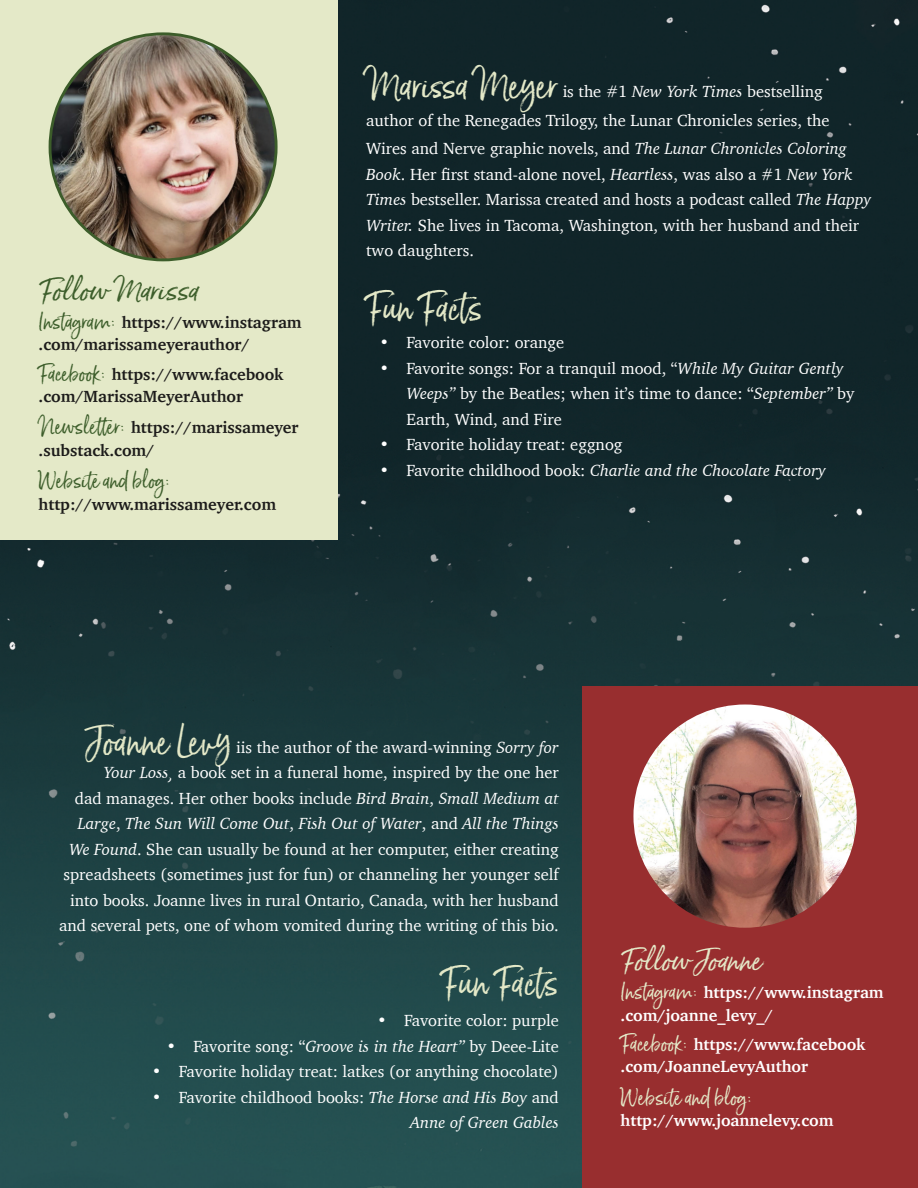
<style>
.page{position:relative;width:918px;height:1188px;background:#fff}
.page>*{position:absolute;margin:0;border:0;box-sizing:border-box;transform-origin:0 0}
.t1{font:36px "Born Ready Upright";color:#e4e9c8}
.t2{font:27px "Born Ready Slanted";color:#3c5d2a}
.t3{font:27px "Born Ready Slanted";color:#e4e9c8}
.t4{font:21px "Born Ready Upright";color:#3c5d2a}
.t5{font:21px "Born Ready Upright";color:#e4e9c8}
.t6{font:16.5px/25.5px "Charter";color:#fff}
.t7{font:700 16.5px/22.5px "Charter";color:#1c1b1a}
.t8{font:700 16.5px/22.5px "Charter";color:#fff}
.t9{font:italic 16.5px/25.5px "Charter";color:#fff;text-align:right}
.s1{font-family:"Born Ready Upright";font-weight:400;font-size:21px;color:#3c5d2a}
.s2{font-family:"Born Ready Upright";font-size:36px;color:#e4e9c8}
.s3{font-style:italic}
.s4{font-style:normal}
.s5{font-family:"Born Ready Upright";font-weight:400;font-size:21px;color:#e4e9c8}
</style>
<div class="page">
<img style="left:0;top:0;width:918px;height:1188px">
<div style="left:0;top:0;width:338px;height:540px;background:#e4e9c8"></div>
<div style="left:582px;top:687px;width:336px;height:501px;background:#982e2f"></div>
<img style="left:50px;top:34px;width:226px;height:226px;border-radius:113px">
<img style="left:632px;top:703px;width:226px;height:226px;border-radius:113px">
<h2 class="t2" style="left:39px;top:273px;width:162px">Follow Marissa</h2>
<p class="t7" style="left:39px;top:311px;width:265px"><span class="s1">Instagram:</span> https://www.instagram .com/marissameyerauthor/</p>
<p class="t7" style="left:39px;top:362px;width:246px"><span class="s1">Facebook:</span> https://www.facebook .com/MarissaMeyerAuthor</p>
<p class="t7" style="left:39px;top:416px;width:261px"><span class="s1">Newsletter:</span> https://marissameyer .substack.com/</p>
<p class="t4" style="left:39px;top:468px;width:134px">Website and blog:</p>
<p class="t7" style="left:39px;top:493px;width:239px">http://www.marissameyer.com</p>
<p class="t6" style="left:366px;top:77px;width:482px;line-height:28.5px"><span class="s2">Marissa Me</span><sup>y</sup><span class="s2">er</span> is the #1 <span class="s3">New York Times</span> bestselling author of the Renegades Trilogy, the Lunar Chronicles series, the<br>Wires and Nerve graphic novels, and <span class="s3">The Lunar Chronicles Coloring</span></p>
<p class="t6" style="left:366px;top:161px;width:507px"><span class="s3">Book</span>. Her first stand-alone novel, <span class="s3">Heartless</span>, was also a #1 <span class="s3">New York Times</span> bestseller. Marissa created and hosts a podcast called <span class="s3">The Happy Writer.</span> She lives in Tacoma, Washington, with her husband and their two daughters.</p>
<h1 class="t1" style="left:366px;top:286px;width:118px">Fun Facts</h1>
<p class="t6" style="left:380px;top:330px;width:186px">• Favorite color: orange</p>
<p class="t6" style="left:407px;top:355px;width:449px;text-indent:-27px">• Favorite songs: For a tranquil mood, “<span class="s3">While My Guitar Gently<br>Weeps”</span> by the Beatles; when it’s time to dance: “<span class="s3">September”</span> by<br>Earth, Wind, and Fire</p>
<p class="t6" style="left:380px;top:432px;width:244px">• Favorite holiday treat: eggnog</p>
<p class="t9" style="left:380px;top:457px;width:448px"><span class="s4">• Favorite childhood book:</span> Charlie and the Chocolate Factory</p>
<p class="t6" style="left:59px;top:734px;width:501px;text-align:right"><span class="s2">Joanne Lev</span><sup>y</sup> iis the author of the award-winning <span class="s3">Sorry for Your Loss,</span> a book set in a funeral home, inspired by the one her<br>dad manages. Her other books include <span class="s3">Bird Brain</span>, <span class="s3">Small Medium at Large</span>, <span class="s3">The Sun Will Come Out</span>, <span class="s3">Fish Out of Water</span>, and <span class="s3">All the Things We Found</span>. She can usually be found at her computer, either creating spreadsheets (sometimes just for fun) or channeling her younger self into books. Joanne lives in rural Ontario, Canada, with her husband and several pets, one of whom vomited during the writing of this bio.</p>
<h1 class="t1" style="left:442px;top:961px;width:118px">Fun Facts</h1>
<p class="t6" style="left:377px;top:1008px;width:183px">• Favorite color: purple</p>
<p class="t6" style="left:166px;top:1033px;width:394px">• Favorite song: “<span class="s3">Groove is in the Heart”</span> by Deee-Lite</p>
<p class="t6" style="left:152px;top:1059px;width:408px">• Favorite holiday treat: latkes (or anything chocolate)</p>
<p class="t9" style="left:152px;top:1084px;width:408px"><span class="s4">• Favorite childhood books:</span> The Horse and His Boy <span class="s4">and<br></span>Anne of Green Gables</p>
<h2 class="t3" style="left:621px;top:944px;width:143px">Follow Joanne</h2>
<p class="t8" style="left:621px;top:981px;width:265px"><span class="s5">Instagram:</span> https://www.instagram .com/joanne_levy_/</p>
<p class="t8" style="left:621px;top:1033px;width:246px"><span class="s5">Facebook:</span> https://www.facebook .com/JoanneLevyAuthor</p>
<p class="t5" style="left:621px;top:1084px;width:134px">Website and blog:</p>
<p class="t8" style="left:621px;top:1109px;width:214px">http://www.joannelevy.com</p>
</div>
